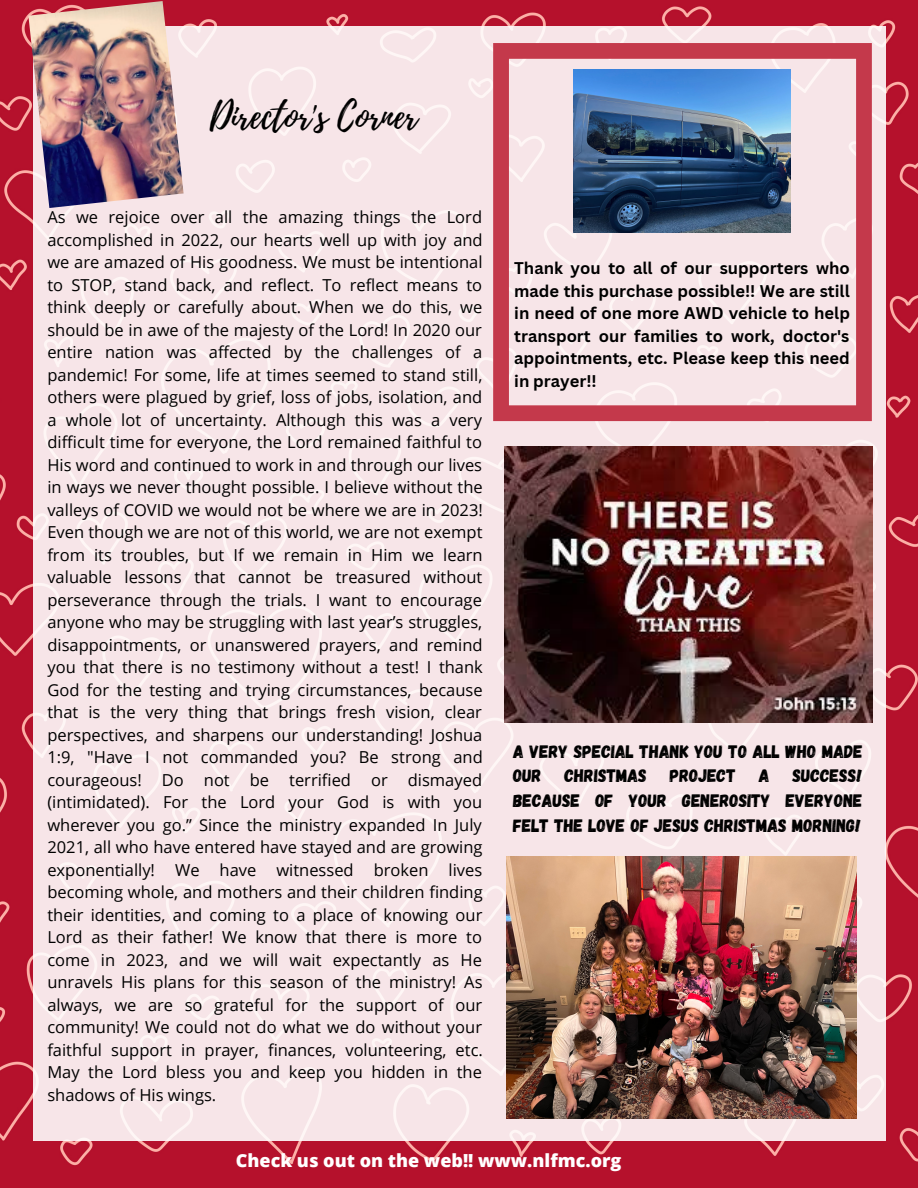
<style>
.page{position:relative;width:918px;height:1188px;background:#fff}
.page>*{position:absolute;margin:0;border:0;box-sizing:border-box;transform-origin:0 0}
.t1{font:36px "Playlist Script";color:#000}
.t2{font:18px/24.8px "Gagalin";color:#000}
.t3{font:800 18px "Open Sans";color:#fff}
.t4{font:16.5px/22.5px "Open Sans";color:#000;text-align:justify}
.t5{font:700 16.5px/22.5px "Canva Sans";color:#000;text-align:justify}
</style>
<div class="page">
<img style="left:0;top:0;width:918px;height:1188px">
<div style="left:34px;top:26px;width:851px;height:1114px;background:#f7e5e8"></div>
<img style="left:28px;top:1px;width:156px;height:207px">
<img style="left:507px;top:856px;width:350px;height:262px">
<svg style="left:493px;top:43px;width:379px;height:378px"></svg>
<img style="left:574px;top:69px;width:217px;height:163px">
<img style="left:504px;top:447px;width:368px;height:275px">
<h1 class="t1" style="left:210px;top:90px;width:209px">Director's Corner</h1>
<p class="t4" style="left:47px;top:205px;width:437px">As we rejoice over all the amazing things the Lord accomplished in 2022, our hearts well up with joy and we are amazed of His goodness. We must be intentional to STOP, stand back, and reflect. To reflect means to think deeply or carefully about. When we do this, we should be in awe of the majesty of the Lord! In 2020 our entire nation was affected by the challenges of a pandemic! For some, life at times seemed to stand still, others were plagued by grief, loss of jobs, isolation, and a whole lot of uncertainty. Although this was a very difficult time for everyone, the Lord remained faithful to His word and continued to work in and through our lives in ways we never thought possible. I believe without the valleys of COVID we would not be where we are in 2023!<br>Even though we are not of this world, we are not exempt from its troubles, but If we remain in Him we learn valuable lessons that cannot be treasured without perseverance through the trials. I want to encourage anyone who may be struggling with last year’s struggles, disappointments, or unanswered prayers, and remind you that there is no testimony without a test! I thank God for the testing and trying circumstances, because that is the very thing that brings fresh vision, clear perspectives, and sharpens our understanding! Joshua 1:9, "Have I not commanded you? Be strong and courageous! Do not be terrified or dismayed (intimidated). For the Lord your God is with you wherever you go.” Since the ministry expanded In July 2021, all who have entered have stayed and are growing exponentially! We have witnessed broken lives becoming whole, and mothers and their children finding their identities, and coming to a place of knowing our Lord as their father! We know that there is more to come in 2023, and we will wait expectantly as He unravels His plans for this season of the ministry! As always, we are so grateful for the support of our community! We could not do what we do without your faithful support in prayer, finances, volunteering, etc.<br>May the Lord bless you and keep you hidden in the shadows of His wings.</p>
<p class="t5" style="left:514px;top:256px;width:337px">Thank you to all of our supporters who made this purchase possible!! We are still in need of one more AWD vehicle to help transport our families to work, doctor's appointments, etc. Please keep this need in prayer!!</p>
<p class="t2" style="left:513px;top:738px;width:351px">A VERY SPECIAL THANK YOU TO ALL WHO MADE<br>OUR</p>
<p class="t2" style="left:565px;top:763px;width:84px">CHRISTMAS</p>
<p class="t2" style="left:670px;top:763px;width:68px">PROJECT</p>
<p class="t2" style="left:759px;top:763px;width:12px">A</p>
<p class="t2" style="left:513px;top:763px;width:351px;text-align:justify;text-indent:279px">SUCCESS!<br>BECAUSE OF YOUR GENEROSITY EVERYONE FELT THE LOVE OF JESUS CHRISTMAS MORNING!</p>
<p class="t3" style="left:236px;top:1147px;width:387px">Check us out on the web!! www.nlfmc.org</p>
</div>
